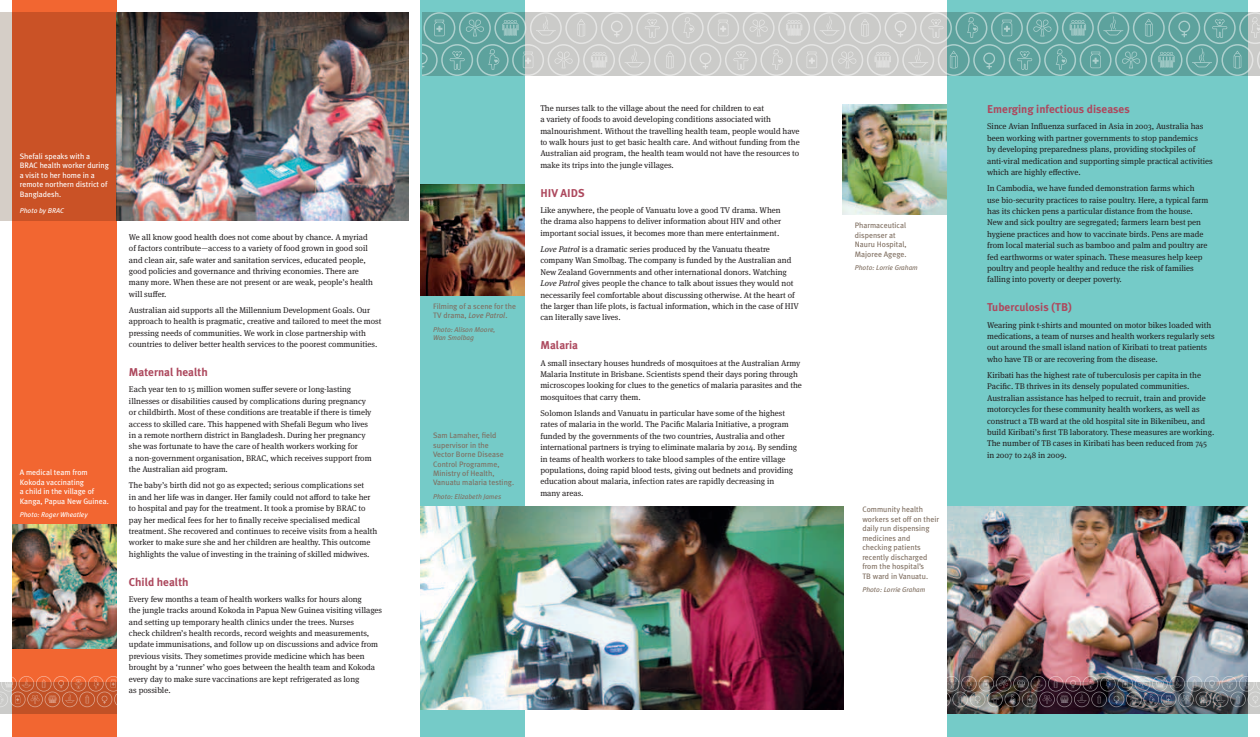
<style>
.page{position:relative;width:1260px;height:737px;background:#fff}
.page>*{position:absolute;margin:0;border:0;box-sizing:border-box;transform-origin:0 0}
.head___a{font:700 11.38px "Meta Plus";color:#ad495e}
.body___text{font:8.31px/11.4px "Meta Serif OT";color:#231f20}
.side___caption{font:7.88px/9.5px "Meta Plus";color:#7f6e60}
.side___caption-2{font:7.88px/9.5px "Meta Plus";color:#fff}
.PHOTO_BY{font:italic 7px/8.4px "Meta Plus";color:#7f6e60}
.PHOTO_BY-2{font:italic 7px "Meta Plus";color:#fff}
.side___pull_quote{font:italic 7px "Meta Plus";color:#fff}
.s1{font-style:italic}
</style>
<div class="page">
<img style="left:842px;top:104px;width:105px;height:111px">
<div style="left:947px;top:0;width:301px;height:737px;background:#75cbc8"></div>
<div style="left:12px;top:0;width:105px;height:737px;background:#f26631"></div>
<div style="left:421px;top:0;width:104px;height:737px;background:#75cbc8"></div>
<img style="left:117px;top:12px;width:291px;height:208px">
<img style="left:947px;top:506px;width:301px;height:170px">
<img style="left:421px;top:506px;width:422px;height:203px">
<img style="left:12px;top:524px;width:105px;height:124px">
<img style="left:421px;top:185px;width:104px;height:110px">
<svg style="left:947px;top:707px;width:313px;height:6px;background:#444046"></svg>
<svg style="left:0;top:707px;width:117px;height:6px"></svg>
<svg style="left:0;top:12px;width:117px;height:208px;background:#cb5e36"></svg>
<svg style="left:423px;top:12px;width:837px;height:64px;background:#9fbdba"></svg>
<img style="left:947px;top:676px;width:313px;height:31px">
<svg style="left:0;top:676px;width:117px;height:31px;background:#d0704b"></svg>
<p class="side___caption-2" style="left:20px;top:151px;width:91px">Shefali speaks with a<br>BRAC health worker during a visit to her home in a remote northern district of<br>Bangladesh.</p>
<p class="side___pull_quote" style="left:20px;top:207px;width:45px">Photo by BRAC</p>
<p class="side___caption-2" style="left:20px;top:468px;width:91px">A medical team from<br>Kokoda vaccinating<br>a child in the village of<br>Kanga, Papua New Guinea.</p>
<p class="PHOTO_BY-2" style="left:20px;top:510px;width:69px">Photo: Roger Wheatley</p>
<p class="body___text" style="left:129px;top:231px;width:246px">We all know good health does not come about by chance. A myriad of factors contribute—access to a variety of food grown in good soil and clean air, safe water and sanitation services, educated people, good policies and governance and thriving economies. There are many more. When these are not present or are weak, people’s health will suffer.</p>
<p class="body___text" style="left:129px;top:305px;width:254px">Australian aid supports all the Millennium Development Goals. Our approach to health is pragmatic, creative and tailored to meet the most pressing needs of communities. We work in close partnership with countries to deliver better health services to the poorest communities.</p>
<p class="head___a" style="left:129px;top:365px;width:80px">Maternal health</p>
<p class="body___text" style="left:129px;top:384px;width:244px">Each year ten to 15 million women suffer severe or long-lasting illnesses or disabilities caused by complications during pregnancy or childbirth. Most of these conditions are treatable if there is timely access to skilled care. This happened with Shefali Begum who lives in a remote northern district in Bangladesh. During her pregnancy she was fortunate to have the care of health workers working for<br>a non-government organisation, BRAC, which receives support from the Australian aid program.</p>
<p class="body___text" style="left:129px;top:480px;width:250px">The baby’s birth did not go as expected; serious complications set<br>in and her life was in danger. Her family could not afford to take her to hospital and pay for the treatment. It took a promise by BRAC to pay her medical fees for her to finally receive specialised medical treatment. She recovered and continues to receive visits from a health worker to make sure she and her children are healthy. This outcome highlights the value of investing in the training of skilled midwives.</p>
<p class="head___a" style="left:129px;top:575px;width:61px">Child health</p>
<p class="body___text" style="left:129px;top:593px;width:255px">Every few months a team of health workers walks for hours along<br>the jungle tracks around Kokoda in Papua New Guinea visiting villages and setting up temporary health clinics under the trees. Nurses<br>check children’s health records, record weights and measurements, update immunisations, and follow up on discussions and advice from previous visits. They sometimes provide medicine which has been brought by a ‘runner’ who goes between the health team and Kokoda every day to make sure vaccinations are kept refrigerated as long<br>as possible.</p>
<p class="side___caption" style="left:433px;top:301px;width:84px">Filming of a scene for the<br>TV drama, <span class="s1">Love Patrol</span>.</p>
<p class="PHOTO_BY" style="left:433px;top:325px;width:64px">Photo: Alison Moore,<br>Wan Smolbag</p>
<p class="side___caption" style="left:433px;top:430px;width:82px">Sam Lamaher, field supervisor in the<br>Vector Borne Disease<br>Control Programme,<br>Ministry of Health,<br>Vanuatu malaria testing.</p>
<p class="PHOTO_BY" style="left:433px;top:492px;width:70px">Photo: Elizabeth James</p>
<p class="body___text" style="left:540px;top:102px;width:261px">The nurses talk to the village about the need for children to eat<br>a variety of foods to avoid developing conditions associated with malnourishment. Without the travelling health team, people would have to walk hours just to get basic health care. And without funding from the Australian aid program, the health team would not have the resources to make its trips into the jungle villages.</p>
<p class="head___a" style="left:540px;top:186px;width:46px">HIV AIDS</p>
<p class="body___text" style="left:540px;top:204px;width:242px;text-align:justify">Like anywhere, the people of Vanuatu love a good TV drama. When the drama also happens to deliver information about HIV and other important social issues, it becomes more than mere entertainment.</p>
<p class="body___text" style="left:540px;top:244px;width:260px"><span class="s1">Love Patrol</span> is a dramatic series produced by the Vanuatu theatre company Wan Smolbag. The company is funded by the Australian and New Zealand Governments and other international donors. Watching <span class="s1">Love Patrol</span> gives people the chance to talk about issues they would not necessarily feel comfortable about discussing otherwise. At the heart of the larger than life plots, is factual information, which in the case of HIV can literally save lives.</p>
<p class="head___a" style="left:540px;top:339px;width:39px">Malaria</p>
<p class="body___text" style="left:540px;top:357px;width:263px">A small insectary houses hundreds of mosquitoes at the Australian Army Malaria Institute in Brisbane. Scientists spend their days poring through microscopes looking for clues to the genetics of malaria parasites and the mosquitoes that carry them.</p>
<p class="body___text" style="left:540px;top:407px;width:258px">Solomon Islands and Vanuatu in particular have some of the highest rates of malaria in the world. The Pacific Malaria Initiative, a program funded by the governments of the two countries, Australia and other international partners is trying to eliminate malaria by 2014. By sending in teams of health workers to take blood samples of the entire village populations, doing rapid blood tests, giving out bednets and providing education about malaria, infection rates are rapidly decreasing in<br>many areas.</p>
<p class="side___caption" style="left:855px;top:221px;width:53px">Pharmaceutical dispenser at<br>Nauru Hospital,<br>Majoree Agege.</p>
<p class="PHOTO_BY" style="left:855px;top:263px;width:64px">Photo: Lorrie Graham</p>
<p class="side___caption" style="left:862px;top:505px;width:78px">Community health workers set off on their daily run dispensing medicines and checking patients recently discharged from the hospital’s<br>TB ward in Vanuatu.</p>
<p class="PHOTO_BY" style="left:862px;top:585px;width:64px">Photo: Lorrie Graham</p>
<p class="head___a" style="left:987px;top:102px;width:144px">Emerging infectious diseases</p>
<p class="body___text" style="left:987px;top:121px;width:227px">Since Avian Influenza surfaced in Asia in 2003, Australia has been working with partner governments to stop pandemics<br>by developing preparedness plans, providing stockpiles of anti-viral medication and supporting simple practical activities which are highly effective.</p>
<p class="body___text" style="left:987px;top:183px;width:223px">In Cambodia, we have funded demonstration farms which use bio-security practices to raise poultry. Here, a typical farm has its chicken pens a particular distance from the house.<br>New and sick poultry are segregated; farmers learn best pen hygiene practices and how to vaccinate birds. Pens are made from local material such as bamboo and palm and poultry are fed earthworms or water spinach. These measures help keep poultry and people healthy and reduce the risk of families falling into poverty or deeper poverty.</p>
<p class="head___a" style="left:987px;top:301px;width:86px">Tuberculosis (TB)</p>
<p class="body___text" style="left:987px;top:319px;width:229px">Wearing pink t-shirts and mounted on motor bikes loaded with medications, a team of nurses and health workers regularly sets out around the small island nation of Kiribati to treat patients who have TB or are recovering from the disease.</p>
<p class="body___text" style="left:987px;top:369px;width:229px">Kiribati has the highest rate of tuberculosis per capita in the Pacific. TB thrives in its densely populated communities.<br>Australian assistance has helped to recruit, train and provide motorcycles for these community health workers, as well as construct a TB ward at the old hospital site in Bikenibeu, and build Kiribati’s first TB laboratory. These measures are working.<br>The number of TB cases in Kiribati has been reduced from 745 in 2007 to 248 in 2009.</p>
</div>
